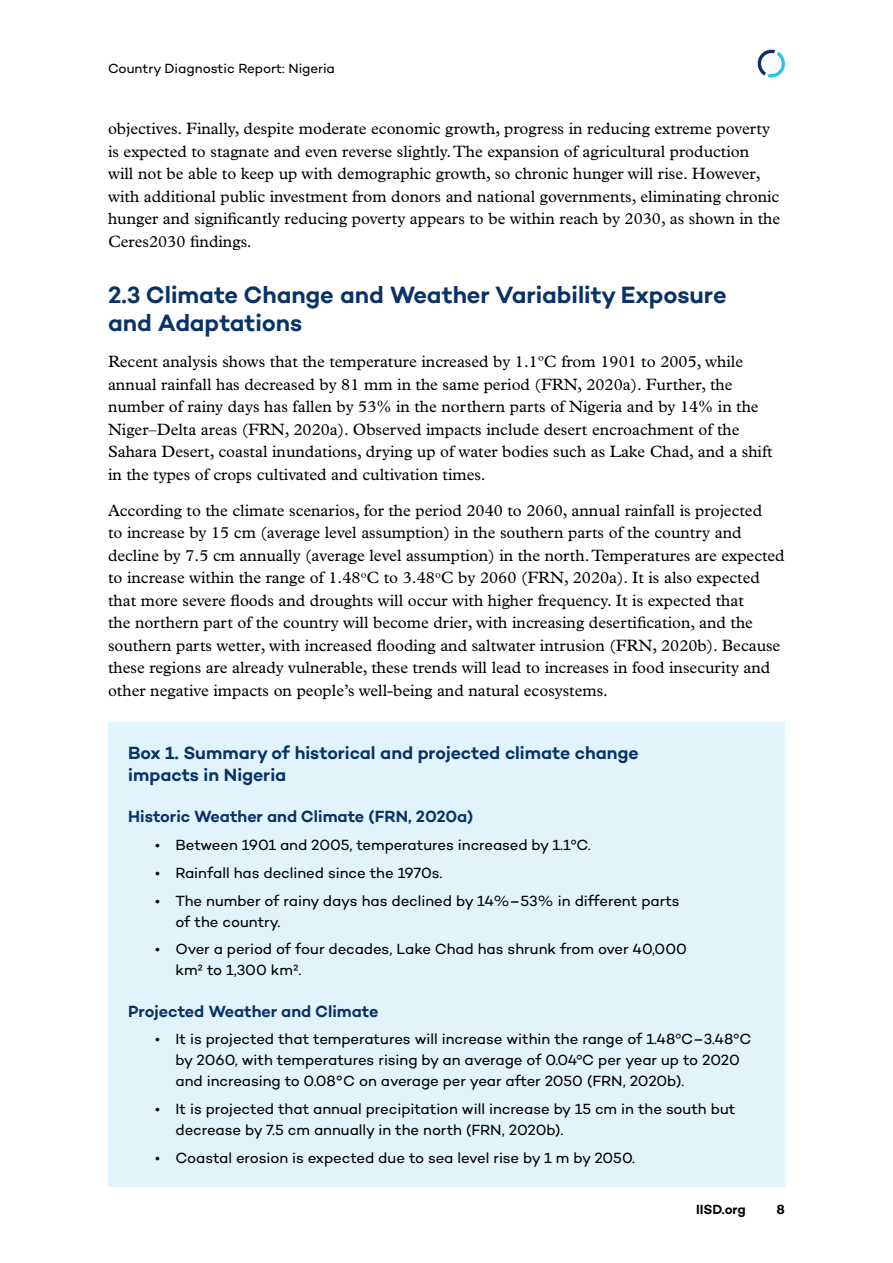
<style>
.page{position:relative;width:893px;height:1263px;background:#fff}
.page>*{position:absolute;margin:0;border:0;box-sizing:border-box;transform-origin:0 0}
.t1{font:600 24px/28.5px "Campton";letter-spacing:-.005em;color:#093266}
.t2{font:600 18px/22.5px "Campton";letter-spacing:-.005em;color:#093266}
.t3{font:16.5px/22.5px "Plantin MT Pro";color:#000}
.t4{font:600 16.5px "Campton";letter-spacing:-.005em;color:#093266}
.t5{font:15px/21px "Campton";letter-spacing:-.005em;color:#000}
.t6{font:13.5px "Campton";letter-spacing:-.005em;color:#000}
.t7{font:600 13.5px "Campton";letter-spacing:-.005em;color:#000}
</style>
<div class="page">
<svg style="left:757px;top:49px;width:28px;height:29px"></svg>
<div style="left:108px;top:722px;width:677px;height:84px;background:#e2f4fb"></div>
<div style="left:108px;top:787px;width:677px;height:60px;background:#e2f4fb"></div>
<div style="left:108px;top:844px;width:677px;height:58px;background:#e2f4fb"></div>
<div style="left:108px;top:872px;width:677px;height:78px;background:#e2f4fb"></div>
<div style="left:108px;top:921px;width:677px;height:78px;background:#e2f4fb"></div>
<div style="left:108px;top:982px;width:677px;height:59px;background:#e2f4fb"></div>
<div style="left:108px;top:1011px;width:677px;height:99px;background:#e2f4fb"></div>
<div style="left:108px;top:1080px;width:677px;height:79px;background:#e2f4fb"></div>
<div style="left:108px;top:1129px;width:677px;height:58px;background:#e2f4fb"></div>
<p class="t6" style="left:108px;top:60px;width:228px">Country Diagnostic Report: Nigeria</p>
<p class="t3" style="left:108px;top:118px;width:674px">objectives. Finally, despite moderate economic growth, progress in reducing extreme poverty is expected to stagnate and even reverse slightly. The expansion of agricultural production<br>will not be able to keep up with demographic growth, so chronic hunger will rise. However, with additional public investment from donors and national governments, eliminating chronic hunger and significantly reducing poverty appears to be within reach by 2030, as shown in the Ceres2030 findings.</p>
<h2 class="t1" style="left:108px;top:280px;width:620px">2.3 Climate Change and Weather Variability Exposure and Adaptations</h2>
<p class="t3" style="left:108px;top:350px;width:666px">Recent analysis shows that the temperature increased by 1.1ºC from 1901 to 2005, while annual rainfall has decreased by 81 mm in the same period (FRN, 2020a). Further, the number of rainy days has fallen by 53% in the northern parts of Nigeria and by 14% in the Niger–Delta areas (FRN, 2020a). Observed impacts include desert encroachment of the Sahara Desert, coastal inundations, drying up of water bodies such as Lake Chad, and a shift in the types of crops cultivated and cultivation times.</p>
<p class="t3" style="left:108px;top:499px;width:678px">According to the climate scenarios, for the period 2040 to 2060, annual rainfall is projected<br>to increase by 15 cm (average level assumption) in the southern parts of the country and decline by 7.5 cm annually (average level assumption) in the north. Temperatures are expected to increase within the range of 1.48oC to 3.48oC by 2060 (FRN, 2020a). It is also expected that more severe floods and droughts will occur with higher frequency. It is expected that<br>the northern part of the country will become drier, with increasing desertification, and the southern parts wetter, with increased flooding and saltwater intrusion (FRN, 2020b). Because these regions are already vulnerable, these trends will lead to increases in food insecurity and other negative impacts on people’s well-being and natural ecosystems.</p>
<h1 class="t2" style="left:128px;top:741px;width:512px">Box 1. Summary of historical and projected climate change impacts in Nigeria</h1>
<h2 class="t4" style="left:128px;top:806px;width:347px">Historic Weather and Climate (FRN, 2020a)</h2>
<p class="t5" style="left:155px;top:834px;width:437px">• Between 1901 and 2005, temperatures increased by 1.1ºC.</p>
<p class="t5" style="left:155px;top:862px;width:289px">• Rainfall has declined since the 1970s.</p>
<p class="t5" style="left:176px;top:890px;width:506px;text-indent:-20px">• The number of rainy days has declined by 14%–53% in different parts of the country.</p>
<p class="t5" style="left:176px;top:938px;width:513px;text-indent:-20px">• Over a period of four decades, Lake Chad has shrunk from over 40,000 km² to 1,300 km².</p>
<h2 class="t4" style="left:128px;top:1000px;width:252px">Projected Weather and Climate</h2>
<p class="t5" style="left:176px;top:1028px;width:577px;text-indent:-20px">• It is projected that temperatures will increase within the range of 1.48ºC–3.48ºC by 2060, with temperatures rising by an average of 0.04ºC per year up to 2020 and increasing to 0.08°C on average per year after 2050 (FRN, 2020b).</p>
<p class="t5" style="left:176px;top:1098px;width:561px;text-indent:-20px">• It is projected that annual precipitation will increase by 15 cm in the south but decrease by 7.5 cm annually in the north (FRN, 2020b).</p>
<p class="t5" style="left:155px;top:1147px;width:481px">• Coastal erosion is expected due to sea level rise by 1 m by 2050.</p>
<p class="t7" style="left:696px;top:1201px;width:51px">IISD.org</p>
<p class="t7" style="left:776px;top:1201px;width:10px">8</p>
</div>
